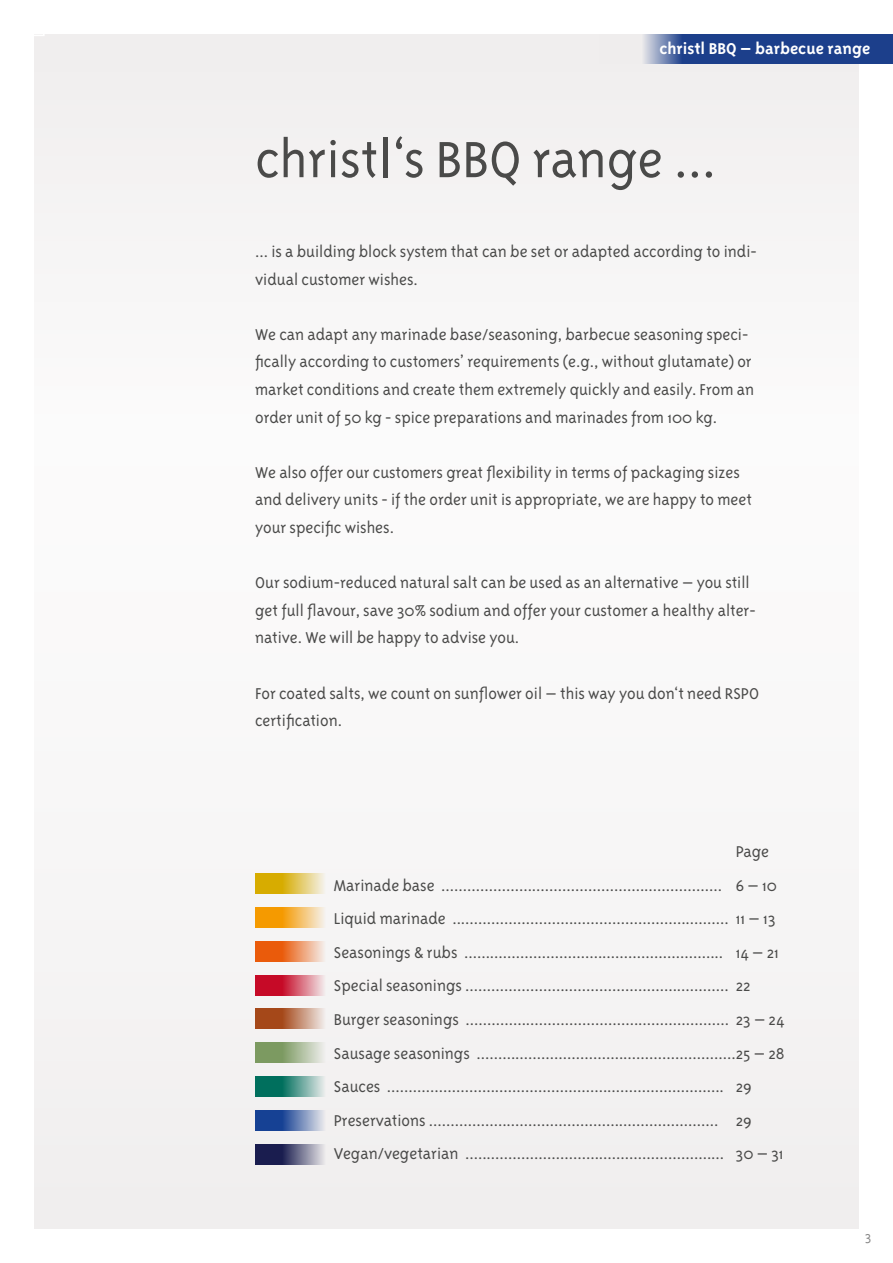
<style>
.page{position:relative;width:893px;height:1263px;background:#fff}
.page>*{position:absolute;margin:0;border:0;box-sizing:border-box;transform-origin:0 0}
.t1{font:300 58.5px "Triplex Sans OT";color:#4a4a49}
.t2{font:300 18px/27.6px "Triplex Sans OT";color:#4a4a49}
.t3{font:700 18px "Triplex Sans OT";color:#fff}
.t4{font:300 15px "Triplex Sans OT";color:#878787}
</style>
<div class="page">
<div style="left:34px;top:34px;width:825px;height:1195px;background:#f7f6f6"></div>
<svg style="left:255px;top:941px;width:70px;height:21px"></svg>
<svg style="left:255px;top:975px;width:70px;height:20px"></svg>
<svg style="left:255px;top:1008px;width:70px;height:21px"></svg>
<svg style="left:255px;top:1042px;width:70px;height:21px"></svg>
<svg style="left:255px;top:873px;width:69px;height:21px"></svg>
<svg style="left:255px;top:907px;width:70px;height:21px"></svg>
<svg style="left:255px;top:1076px;width:70px;height:21px"></svg>
<svg style="left:255px;top:1110px;width:70px;height:21px"></svg>
<svg style="left:255px;top:1144px;width:70px;height:21px"></svg>
<svg style="left:642px;top:34px;width:251px;height:30px;background:#2c4c92"></svg>
<p class="t3" style="left:659px;top:39px;width:212px">christl BBQ – barbecue range</p>
<h1 class="t1" style="left:255px;top:129px;width:462px">christl‘s BBQ range ...</h1>
<p class="t2" style="left:255px;top:238px;width:503px">… is a building block system that can be set or adapted according to indi&shy;vidual customer wishes.</p>
<p class="t2" style="left:255px;top:321px;width:500px">We can adapt any marinade base/seasoning, barbecue seasoning speci&shy;fically according to customers’ requirements (e.g., without glutamate) or market conditions and create them extremely quickly and easily. From an order unit of 50 kg - spice preparations and marinades from 100 kg.</p>
<p class="t2" style="left:255px;top:459px;width:498px">We also offer our customers great flexibility in terms of packaging sizes and delivery units - if the order unit is appropriate, we are happy to meet your specific wishes.</p>
<p class="t2" style="left:255px;top:569px;width:502px">Our sodium-reduced natural salt can be used as an alternative – you still get full flavour, save 30% sodium and offer your customer a healthy alter&shy;native. We will be happy to advise you.</p>
<p class="t2" style="left:255px;top:679px;width:505px">For coated salts, we count on sunflower oil – this way you don‘t need RSPO certification.</p>
<p class="t2" style="left:334px;top:835px;width:452px;line-height:33.6px;text-indent:402px">Page Marinade base ................................................................. 6 – 10<br>Liquid marinade ................................................................ 11 – 13<br>Seasonings &amp; rubs ............................................................ 14 – 21<br>Special seasonings ............................................................. 22<br>Burger seasonings ............................................................. 23 – 24<br>Sausage seasonings ............................................................25 – 28<br>Sauces .............................................................................. 29<br>Preservations ................................................................... 29<br>Vegan/vegetarian ............................................................ 30 – 31</p>
<p class="t4" style="left:865px;top:1229px;width:8px">3</p>
</div>
